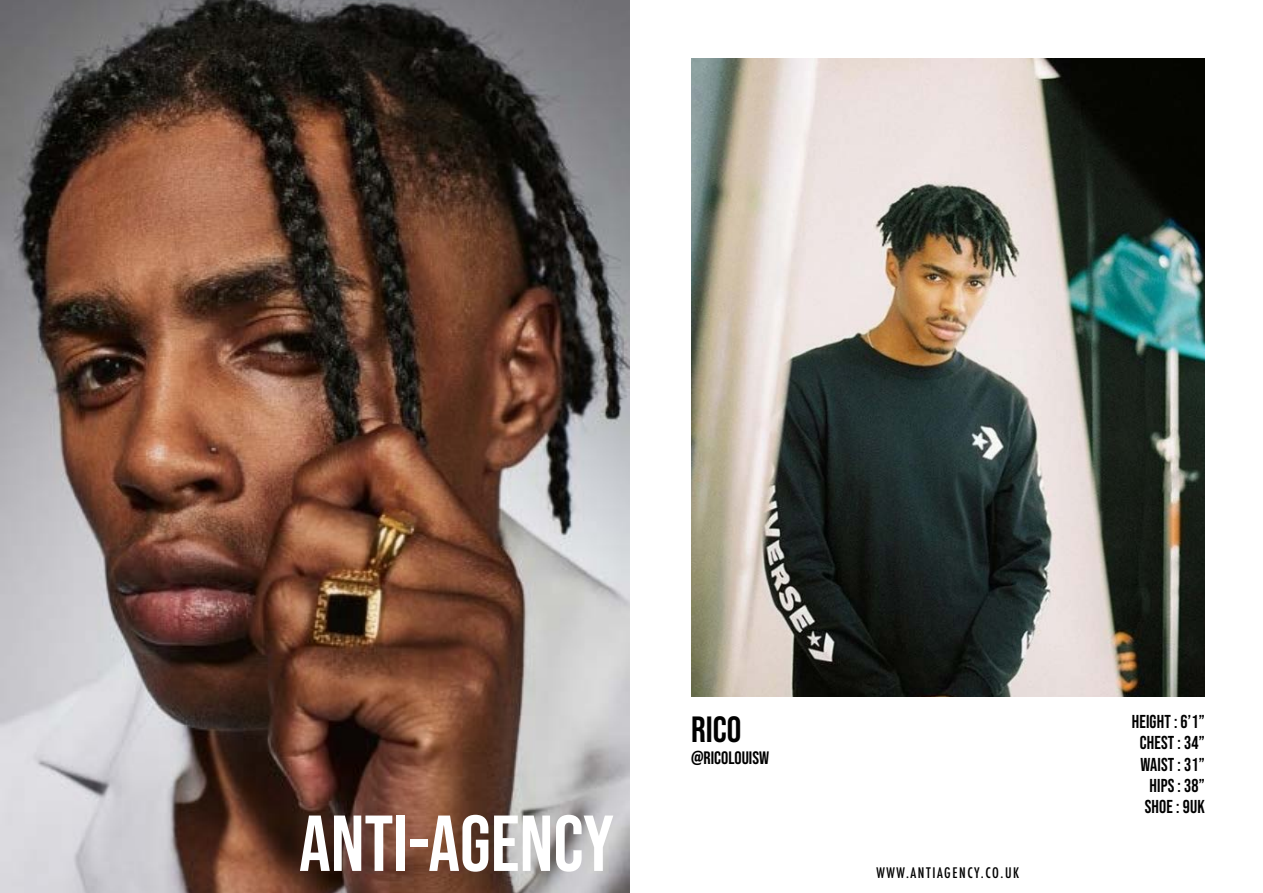
<style>
.page{position:relative;width:1263px;height:893px;background:#fff}
.page>*{position:absolute;margin:0;border:0;box-sizing:border-box;transform-origin:0 0}
.t1{font:79.05px "Bebas Neue";color:#fff}
.t2{font:36.45px "Bebas Neue";color:#000}
.t3{font:18.75px/21.3px "Bebas Neue";letter-spacing:.01em;color:#000;text-align:right;scale:.95 1}
.t4{font:18px "Bebas Neue";color:#000}
.t5{font:500 condensed 14.1px "Futura";letter-spacing:.11em;color:#000}
</style>
<div class="page">
<img style="left:0;top:0;width:629px;height:893px">
<img style="left:691px;top:58px;width:514px;height:638px">
<h1 class="t1" style="left:299px;top:799px;width:317px">ANTI-AGENCY</h1>
<h2 class="t2" style="left:691px;top:709px;width:52px">Rico</h2>
<p class="t3" style="left:1132px;top:711px;width:78px">HEIGHT : 6’1”<br>CHEST : 34”<br>WAIST : 31”<br>HIPS : 38”<br>SHOE : 9UK</p>
<p class="t4" style="left:691px;top:748px;width:80px">@RICOLOUISW</p>
<p class="t5" style="left:877px;top:864px;width:144px">WWW.ANTIAGENCY.CO.UK</p>
</div>
